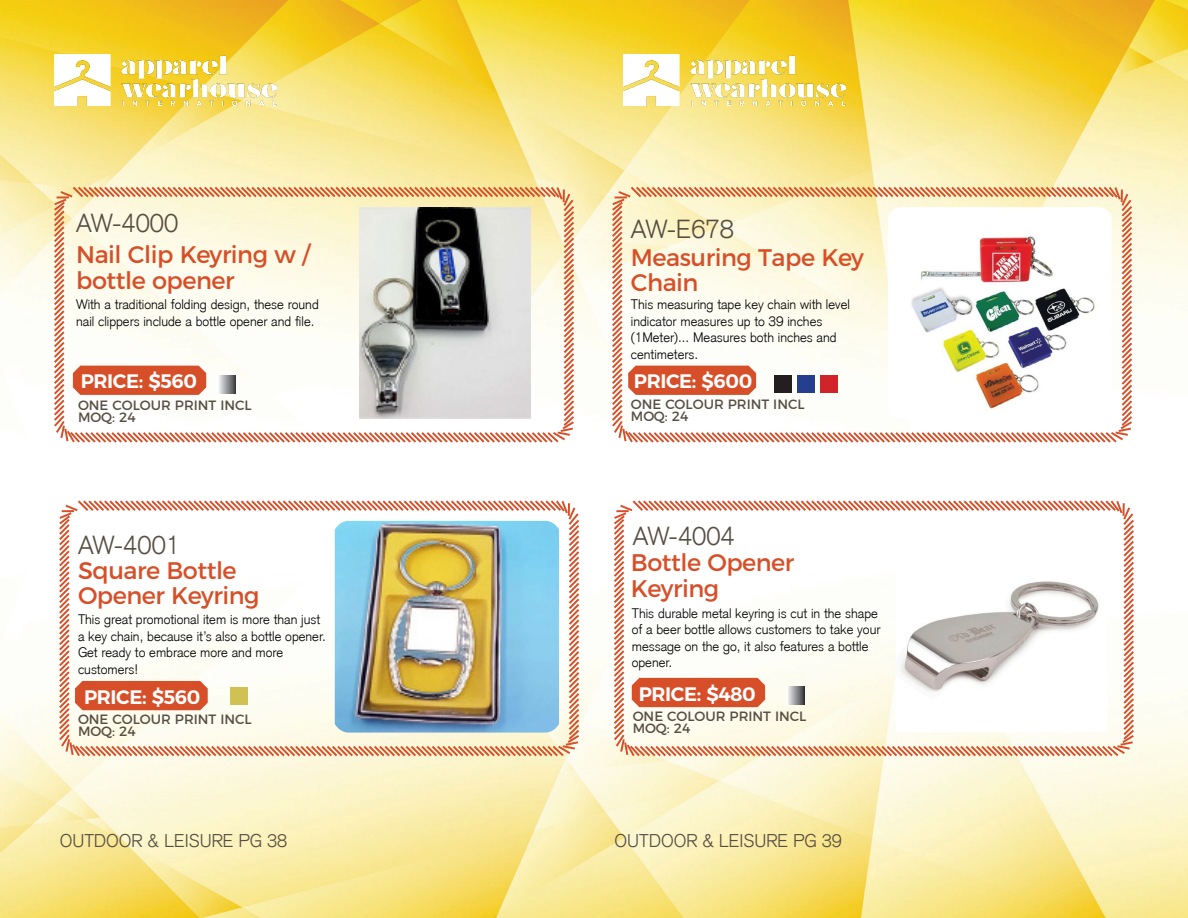
<style>
.page{position:relative;width:1188px;height:918px;background:#fff}
.page>*{position:absolute;margin:0;border:0;box-sizing:border-box;transform-origin:0 0}
.SKU{font:300 25.5px "Akzidenz Grotesk";color:#574e42}
.titel_2{font:24px/25.5px "Montserrat";letter-spacing:-.02em;color:#d74f28}
.price{font:600 19.5px "Montserrat";letter-spacing:-.02em;color:#fff}
.t1{font:300 18px "Akzidenz Grotesk";color:#574e42}
.descrip{font:300 13.5px/16.5px "Akzidenz Grotesk";color:#000}
.Paragraph_Style_1{font:13.5px "Montserrat";color:#574e42}
</style>
<div class="page">
<img style="left:0;top:0;width:1188px;height:918px">
<img style="left:623px;top:54px;width:223px;height:52px">
<img style="left:54px;top:54px;width:223px;height:52px">
<svg style="left:52px;top:185px;width:524px;height:260px"></svg>
<svg style="left:57px;top:498px;width:524px;height:260px"></svg>
<img style="left:335px;top:521px;width:224px;height:212px">
<svg style="left:218px;top:376px;width:18px;height:17px"></svg>
<div style="left:230px;top:687px;width:18px;height:17px;background:#d1c054"></div>
<svg style="left:610px;top:185px;width:524px;height:260px"></svg>
<svg style="left:612px;top:498px;width:524px;height:260px"></svg>
<img style="left:888px;top:207px;width:224px;height:212px">
<img style="left:896px;top:521px;width:211px;height:212px">
<svg style="left:787px;top:687px;width:18px;height:17px"></svg>
<p class="SKU" style="left:76px;top:209px;width:104px">AW-4000</p>
<p class="SKU" style="left:631px;top:214px;width:104px">AW-E678</p>
<p class="titel_2" style="left:76px;top:240px;width:235px">Nail Clip Keyring w / bottle opener</p>
<p class="titel_2" style="left:631px;top:243px;width:235px">Measuring Tape Key</p>
<p class="titel_2" style="left:631px;top:268px;width:69px">Chain</p>
<p class="descrip" style="left:76px;top:296px;width:244px">With a traditional folding design, these round nail clippers include a bottle opener and file.</p>
<p class="descrip" style="left:631px;top:296px;width:221px">This measuring tape key chain with level indicator measures up to 39 inches (1Meter)... Measures both inches and centimeters.</p>
<p class="price" style="left:81px;top:365px;width:118px">PRICE: $560</p>
<p class="price" style="left:634px;top:365px;width:120px">PRICE: $600</p>
<p class="Paragraph_Style_1" style="left:78px;top:394px;width:175px">ONE COLOUR PRINT INCL</p>
<p class="Paragraph_Style_1" style="left:78px;top:406px;width:59px">MOQ: 24</p>
<p class="Paragraph_Style_1" style="left:631px;top:393px;width:175px">ONE COLOUR PRINT INCL</p>
<p class="Paragraph_Style_1" style="left:631px;top:405px;width:59px">MOQ: 24</p>
<p class="SKU" style="left:78px;top:531px;width:104px">AW-4001</p>
<p class="titel_2" style="left:78px;top:555px;width:183px">Square Bottle<br>Opener Keyring</p>
<p class="descrip" style="left:78px;top:611px;width:249px">This great promotional item is more than just a key chain, because it’s also a bottle opener.<br>Get ready to embrace more and more customers!</p>
<p class="SKU" style="left:633px;top:521px;width:104px">AW-4004</p>
<p class="titel_2" style="left:631px;top:548px;width:165px">Bottle Opener<br>Keyring</p>
<p class="descrip" style="left:632px;top:605px;width:250px">This durable metal keyring is cut in the shape of a beer bottle allows customers to take your message on the go, it also features a bottle opener.</p>
<p class="price" style="left:84px;top:681px;width:118px">PRICE: $560</p>
<p class="price" style="left:639px;top:678px;width:119px">PRICE: $480</p>
<p class="Paragraph_Style_1" style="left:78px;top:708px;width:175px">ONE COLOUR PRINT INCL</p>
<p class="Paragraph_Style_1" style="left:78px;top:720px;width:59px">MOQ: 24</p>
<p class="Paragraph_Style_1" style="left:633px;top:705px;width:175px">ONE COLOUR PRINT INCL</p>
<p class="Paragraph_Style_1" style="left:633px;top:717px;width:59px">MOQ: 24</p>
<p class="t1" style="left:60px;top:831px;width:229px">OUTDOOR &amp; LEISURE PG 38</p>
<p class="t1" style="left:614px;top:831px;width:229px">OUTDOOR &amp; LEISURE PG 39</p>
</div>
